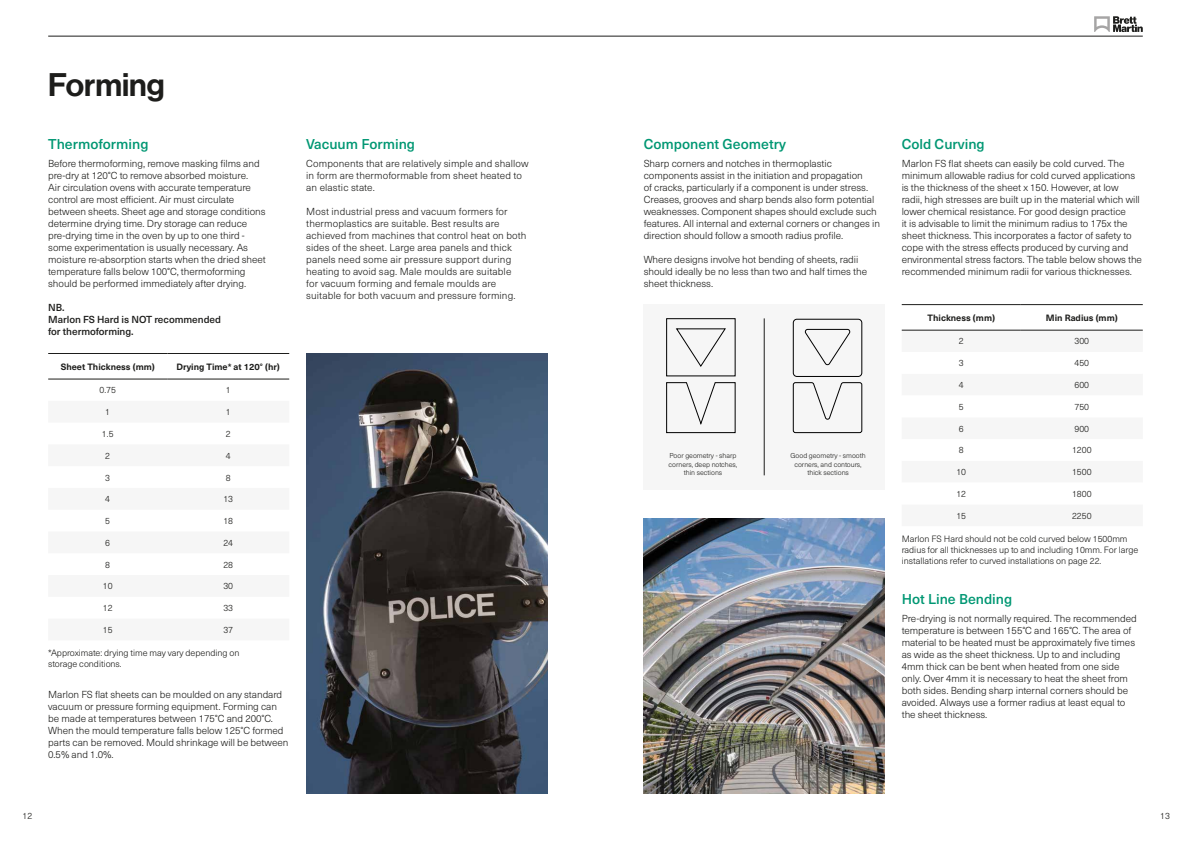
<style>
.page{position:relative;width:1191px;height:842px;background:#fff}
.page>*{position:absolute;margin:0;border:0;box-sizing:border-box;transform-origin:0 0}
.t1{font:32px "N Haas Grotesk DS Pro 65 Md";color:#1d1d1b}
.t2{font:500 14px "Neue Haas Unica W1 G";color:#009773}
.t3{font:300 10px/12px "Neue Haas Unica W1 G";letter-spacing:-.005em;color:#1d1d1b}
.t4{font:500 10px/12px "Neue Haas Unica W1 G";letter-spacing:-.005em;color:#1d1d1b}
.t5{font:300 9px/10.8px "Neue Haas Unica W1 G";letter-spacing:-.005em;color:#1d1d1b}
.t6{font:700 9px "Neue Haas Unica W1 G";color:#1d1d1b}
.t7{font:300 7px/8.4px "Neue Haas Unica W1 G";letter-spacing:-.005em;color:#1d1d1b;text-align:center}
</style>
<div class="page">
<hr style="left:48px;top:353px;width:119px;height:1px;background:#1d1d1b">
<hr style="left:167px;top:353px;width:122px;height:1px;background:#1d1d1b">
<hr style="left:48px;top:379px;width:119px;height:1px;background:#1d1d1b">
<hr style="left:167px;top:379px;width:122px;height:1px;background:#1d1d1b">
<div style="left:643px;top:304px;width:241px;height:185px;background:#f6f6f6"></div>
<svg style="left:666px;top:318px;width:69px;height:115px"></svg>
<svg style="left:792px;top:319px;width:70px;height:114px"></svg>
<hr style="left:764px;top:318px;width:1px;height:157px;background:#1d1d1b">
<hr style="left:901px;top:304px;width:119px;height:1px;background:#1d1d1b">
<hr style="left:1020px;top:304px;width:122px;height:1px;background:#1d1d1b">
<hr style="left:901px;top:330px;width:119px;height:1px;background:#1d1d1b">
<hr style="left:1020px;top:330px;width:122px;height:1px;background:#1d1d1b">
<img style="left:306px;top:353px;width:241px;height:441px">
<img style="left:643px;top:518px;width:241px;height:276px">
<hr style="left:48px;top:36px;width:1094px;height:1px;background:#1d1d1b">
<svg style="left:1094px;top:16px;width:48px;height:16px"></svg>
<h1 class="t1" style="left:48px;top:66px;width:118px">Forming</h1>
<h2 class="t2" style="left:48px;top:134px;width:102px">Thermoforming</h2>
<p class="t3" style="left:48px;top:157px;width:219px">Before thermoforming, remove masking films and pre-dry at 120°C to remove absorbed moisture.<br>Air circulation ovens with accurate temperature control are most efficient. Air must circulate between sheets. Sheet age and storage conditions determine drying time. Dry storage can reduce pre-drying time in the oven by up to one third - some experimentation is usually necessary. As moisture re-absorption starts when the dried sheet temperature falls below 100°C, thermoforming should be performed immediately after drying.</p>
<p class="t4" style="left:48px;top:301px;width:174px">NB.<br>Marlon FS Hard is NOT recommended for thermoforming.</p>
<p class="t6" style="left:61px;top:360px;width:96px">Sheet Thickness (mm)</p>
<p class="t6" style="left:177px;top:360px;width:105px">Drying Time* at 120° (hr)</p>
<p class="t5" style="left:99px;top:384px;width:18px">0.75</p>
<p class="t5" style="left:226px;top:384px;width:6px">1</p>
<p class="t5" style="left:105px;top:406px;width:6px">1</p>
<p class="t5" style="left:226px;top:406px;width:6px">1</p>
<p class="t5" style="left:102px;top:428px;width:13px">1.5</p>
<p class="t5" style="left:226px;top:428px;width:6px">2</p>
<p class="t5" style="left:105px;top:450px;width:6px">2</p>
<p class="t5" style="left:226px;top:450px;width:6px">4</p>
<p class="t5" style="left:105px;top:471px;width:6px">3</p>
<p class="t5" style="left:226px;top:471px;width:6px">8</p>
<p class="t5" style="left:105px;top:493px;width:6px">4</p>
<p class="t5" style="left:223px;top:493px;width:11px">13</p>
<p class="t5" style="left:105px;top:515px;width:6px">5</p>
<p class="t5" style="left:223px;top:515px;width:11px">18</p>
<p class="t5" style="left:105px;top:537px;width:6px">6</p>
<p class="t5" style="left:223px;top:537px;width:11px">24</p>
<p class="t5" style="left:105px;top:559px;width:6px">8</p>
<p class="t5" style="left:223px;top:559px;width:11px">28</p>
<p class="t5" style="left:103px;top:580px;width:11px">10</p>
<p class="t5" style="left:223px;top:580px;width:11px">30</p>
<p class="t5" style="left:103px;top:602px;width:11px">12</p>
<p class="t5" style="left:223px;top:602px;width:11px">33</p>
<p class="t5" style="left:103px;top:624px;width:11px">15</p>
<p class="t5" style="left:223px;top:624px;width:11px">37</p>
<p class="t5" style="left:48px;top:647px;width:193px">*Approximate: drying time may vary depending on storage conditions.</p>
<p class="t3" style="left:48px;top:687px;width:242px">Marlon FS flat sheets can be moulded on any standard vacuum or pressure forming equipment. Forming can be made at temperatures between 175°C and 200°C.<br>When the mould temperature falls below 125°C formed parts can be removed. Mould shrinkage will be between 0.5% and 1.0%.</p>
<h2 class="t2" style="left:306px;top:134px;width:110px">Vacuum Forming</h2>
<p class="t3" style="left:306px;top:157px;width:224px">Components that are relatively simple and shallow in form are thermoformable from sheet heated to an elastic state.</p>
<p class="t3" style="left:306px;top:205px;width:222px">Most industrial press and vacuum formers for thermoplastics are suitable. Best results are achieved from machines that control heat on both sides of the sheet. Large area panels and thick panels need some air pressure support during heating to avoid sag. Male moulds are suitable<br>for vacuum forming and female moulds are suitable for both vacuum and pressure forming.</p>
<h2 class="t2" style="left:643px;top:134px;width:144px">Component Geometry</h2>
<p class="t3" style="left:643px;top:157px;width:238px">Sharp corners and notches in thermoplastic components assist in the initiation and propagation<br>of cracks, particularly if a component is under stress.<br>Creases, grooves and sharp bends also form potential weaknesses. Component shapes should exclude such features. All internal and external corners or changes in direction should follow a smooth radius profile.</p>
<p class="t3" style="left:643px;top:253px;width:225px">Where designs involve hot bending of sheets, radii should ideally be no less than two and half times the sheet thickness.</p>
<p class="t7" style="left:668px;top:451px;width:70px">Poor geometry - sharp corners, deep notches, thin sections</p>
<p class="t7" style="left:790px;top:451px;width:77px">Good geometry - smooth corners, and contours, thick sections</p>
<h2 class="t2" style="left:901px;top:134px;width:85px">Cold Curving</h2>
<p class="t3" style="left:901px;top:157px;width:242px">Marlon FS flat sheets can easily be cold curved. The minimum allowable radius for cold curved applications is the thickness of the sheet x 150. However, at low<br>radii, high stresses are built up in the material which will lower chemical resistance. For good design practice<br>it is advisable to limit the minimum radius to 175x the sheet thickness. This incorporates a factor of safety to cope with the stress effects produced by curving and environmental stress factors. The table below shows the recommended minimum radii for various thicknesses.</p>
<p class="t6" style="left:927px;top:311px;width:69px">Thickness (mm)</p>
<p class="t6" style="left:1046px;top:311px;width:73px">Min Radius (mm)</p>
<p class="t5" style="left:959px;top:335px;width:6px">2</p>
<p class="t5" style="left:1074px;top:335px;width:16px">300</p>
<p class="t5" style="left:959px;top:357px;width:6px">3</p>
<p class="t5" style="left:1074px;top:357px;width:16px">450</p>
<p class="t5" style="left:959px;top:379px;width:6px">4</p>
<p class="t5" style="left:1074px;top:379px;width:16px">600</p>
<p class="t5" style="left:959px;top:401px;width:6px">5</p>
<p class="t5" style="left:1074px;top:401px;width:16px">750</p>
<p class="t5" style="left:959px;top:423px;width:6px">6</p>
<p class="t5" style="left:1074px;top:423px;width:16px">900</p>
<p class="t5" style="left:959px;top:444px;width:6px">8</p>
<p class="t5" style="left:1072px;top:444px;width:21px">1200</p>
<p class="t5" style="left:956px;top:466px;width:11px">10</p>
<p class="t5" style="left:1072px;top:466px;width:21px">1500</p>
<p class="t5" style="left:956px;top:488px;width:11px">12</p>
<p class="t5" style="left:1072px;top:488px;width:21px">1800</p>
<p class="t5" style="left:956px;top:510px;width:11px">15</p>
<p class="t5" style="left:1072px;top:510px;width:21px">2250</p>
<p class="t5" style="left:901px;top:533px;width:238px">Marlon FS Hard should not be cold curved below 1500mm radius for all thicknesses up to and including 10mm. For large installations refer to curved installations on page 22.</p>
<h2 class="t2" style="left:901px;top:588px;width:112px">Hot Line Bending</h2>
<p class="t3" style="left:901px;top:612px;width:236px">Pre-drying is not normally required. The recommended temperature is between 155°C and 165°C. The area of material to be heated must be approximately five times as wide as the sheet thickness. Up to and including 4mm thick can be bent when heated from one side only. Over 4mm it is necessary to heat the sheet from both sides. Bending sharp internal corners should be avoided. Always use a former radius at least equal to the sheet thickness.</p>
<p class="t5" style="left:23px;top:810px;width:11px">12</p>
<p class="t5" style="left:1160px;top:810px;width:11px">13</p>
</div>
